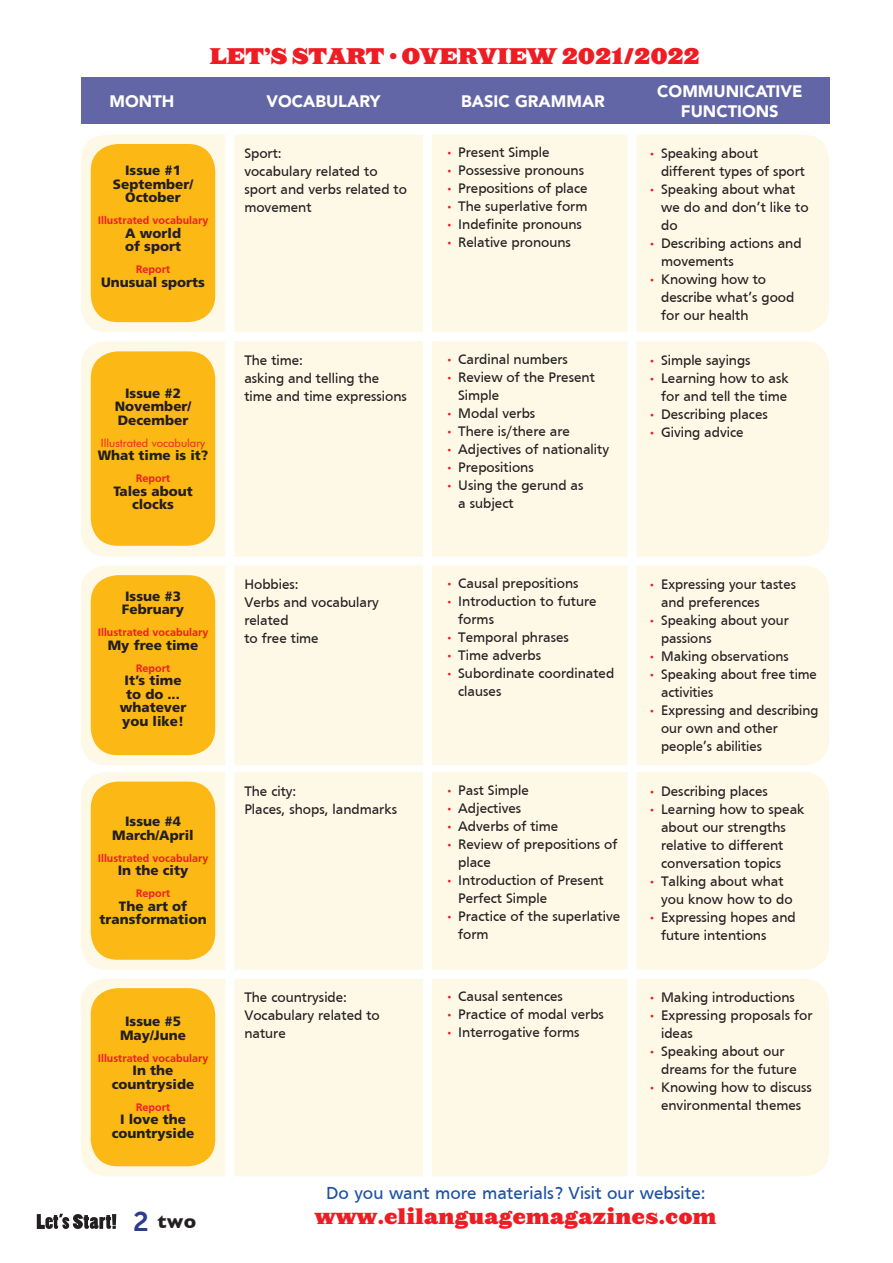
<style>
.page{position:relative;width:893px;height:1263px;background:#fff}
.page>*{position:absolute;margin:0;border:0;box-sizing:border-box;transform-origin:0 0}
.t1{font:27px "Museo Sans 700";color:#2b3b8d}
.t2{font:21px "Saracen HTF Black";color:#ee1d23}
.t3{font:21px "Saracen HTF Black";letter-spacing:.025em;color:#ee1d23}
.t4{font:700 19.5px "Gill Sans";color:#231f20}
.t5{font:18px "Frutiger";color:#1c52a4}
.t6{font:900 16.5px/19.5px "Avenir";color:#fff;text-align:center}
.t7{font:14.25px/18px "Frutiger";color:#231f20}
.t8{font:900 13.5px/13.5px "Frutiger";color:#231f20;text-align:center}
.t9{font:700 11.25px "Frutiger";color:#ee1d23}
.t10{font:11.25px "Futura BT";color:#ee1d23}
.s1{font-size:13.5px;color:#ee1d23}
</style>
<div class="page">
<div style="left:81px;top:135px;width:748px;height:197px;background:#fef9e7;border-radius:26px"></div>
<div style="left:91px;top:144px;width:124px;height:178px;background:#fcb814;border-radius:27px"></div>
<div style="left:81px;top:341px;width:748px;height:216px;background:#fef9e7;border-radius:26px"></div>
<div style="left:91px;top:351px;width:124px;height:195px;background:#fcb814;border-radius:27px"></div>
<div style="left:81px;top:566px;width:748px;height:199px;background:#fef9e7;border-radius:26px"></div>
<div style="left:91px;top:575px;width:124px;height:180px;background:#fcb814;border-radius:27px"></div>
<div style="left:81px;top:772px;width:748px;height:198px;background:#fef9e7;border-radius:26px"></div>
<div style="left:91px;top:781px;width:124px;height:179px;background:#fcb814;border-radius:27px"></div>
<div style="left:81px;top:979px;width:748px;height:197px;background:#fef9e7;border-radius:26px"></div>
<div style="left:91px;top:988px;width:124px;height:178px;background:#fcb814;border-radius:27px"></div>
<div style="left:225px;top:125px;width:9px;height:1063px;background:#fff"></div>
<div style="left:628px;top:125px;width:9px;height:1062px;background:#fff"></div>
<div style="left:423px;top:125px;width:9px;height:1063px;background:#fff"></div>
<div style="left:81px;top:77px;width:748px;height:47px;background:#6366a6"></div>
<svg style="left:37px;top:1214px;width:79px;height:15px"></svg>
<h2 class="t2" style="left:210px;top:42px;width:492px">LET’S START • OVERVIEW 2021/2022</h2>
<p class="t6" style="left:110px;top:91px;width:66px">MONTH</p>
<p class="t6" style="left:461px;top:91px;width:145px">BASIC GRAMMAR</p>
<p class="t6" style="left:657px;top:82px;width:147px">COMMUNICATIVE<br>FUNCTIONS</p>
<p class="t6" style="left:266px;top:91px;width:115px">VOCABULARY</p>
<p class="t8" style="left:113px;top:164px;width:82px">Issue #1<br>September/<br>October</p>
<p class="t9" style="left:98px;top:214px;width:112px">Illustrated vocabulary</p>
<p class="t8" style="left:125px;top:226px;width:57px;text-align:left">A world of sport</p>
<p class="t9" style="left:136px;top:263px;width:36px">Report</p>
<p class="t8" style="left:101px;top:275px;width:105px">Unusual sports</p>
<p class="t8" style="left:115px;top:386px;width:78px">Issue #2<br>November/<br>December</p>
<p class="t10" style="left:101px;top:436px;width:106px">Illustrated vocabulary</p>
<p class="t8" style="left:98px;top:448px;width:112px">What time is it?</p>
<p class="t9" style="left:136px;top:472px;width:36px">Report</p>
<p class="t8" style="left:113px;top:484px;width:81px">Tales about clocks</p>
<p class="t8" style="left:122px;top:589px;width:64px;text-align:left">Issue #3<br>February</p>
<p class="t9" style="left:98px;top:626px;width:112px">Illustrated vocabulary</p>
<p class="t8" style="left:108px;top:638px;width:92px">My free time</p>
<p class="t9" style="left:136px;top:661px;width:36px">Report</p>
<p class="t8" style="left:120px;top:673px;width:68px">It’s time to do ... whatever you like!</p>
<p class="t8" style="left:112px;top:815px;width:83px">Issue #4<br>March/April</p>
<p class="t9" style="left:98px;top:852px;width:112px">Illustrated vocabulary</p>
<p class="t8" style="left:118px;top:864px;width:72px">In the city</p>
<p class="t9" style="left:136px;top:887px;width:36px">Report</p>
<p class="t8" style="left:99px;top:899px;width:109px">The art of transformation</p>
<p class="t8" style="left:120px;top:1014px;width:68px">Issue #5<br>May/June</p>
<p class="t9" style="left:98px;top:1051px;width:112px">Illustrated vocabulary</p>
<p class="t8" style="left:112px;top:1063px;width:84px">In the countryside</p>
<p class="t9" style="left:136px;top:1100px;width:36px">Report</p>
<p class="t8" style="left:112px;top:1112px;width:84px">I love the countryside</p>
<p class="t7" style="left:244px;top:144px;width:164px">Sport:<br>vocabulary related to sport and verbs related to movement</p>
<p class="t7" style="left:445px;top:143px;width:106px"><span class="s1">•</span> Present Simple</p>
<p class="t7" style="left:445px;top:161px;width:140px"><span class="s1">•</span> Possessive pronouns</p>
<p class="t7" style="left:445px;top:179px;width:144px"><span class="s1">•</span> Prepositions of place</p>
<p class="t7" style="left:445px;top:197px;width:143px"><span class="s1">•</span> The superlative form</p>
<p class="t7" style="left:445px;top:215px;width:138px"><span class="s1">•</span> Indefinite pronouns</p>
<p class="t7" style="left:445px;top:233px;width:127px"><span class="s1">•</span> Relative pronouns</p>
<p class="t7" style="left:244px;top:351px;width:164px">The time:<br>asking and telling the time and time expressions</p>
<p class="t7" style="left:445px;top:350px;width:124px"><span class="s1">•</span> Cardinal numbers</p>
<p class="t7" style="left:458px;top:368px;width:138px;text-indent:-13px"><span class="s1">•</span> Review of the Present<br>Simple</p>
<p class="t7" style="left:445px;top:404px;width:91px"><span class="s1">•</span> Modal verbs</p>
<p class="t7" style="left:445px;top:422px;width:126px"><span class="s1">•</span> There is/there are</p>
<p class="t7" style="left:445px;top:440px;width:165px"><span class="s1">•</span> Adjectives of nationality</p>
<p class="t7" style="left:445px;top:458px;width:90px"><span class="s1">•</span> Prepositions</p>
<p class="t7" style="left:458px;top:476px;width:127px;text-indent:-13px"><span class="s1">•</span> Using the gerund as a subject</p>
<p class="t7" style="left:244px;top:575px;width:136px">Hobbies:<br>Verbs and vocabulary related<br>to free time</p>
<p class="t7" style="left:445px;top:574px;width:135px"><span class="s1">•</span> Causal prepositions</p>
<p class="t7" style="left:458px;top:592px;width:140px;text-indent:-13px"><span class="s1">•</span> Introduction to future forms</p>
<p class="t7" style="left:445px;top:628px;width:125px"><span class="s1">•</span> Temporal phrases</p>
<p class="t7" style="left:445px;top:646px;width:97px"><span class="s1">•</span> Time adverbs</p>
<p class="t7" style="left:458px;top:664px;width:158px;text-indent:-13px"><span class="s1">•</span> Subordinate coordinated clauses</p>
<p class="t7" style="left:244px;top:782px;width:154px">The city:<br>Places, shops, landmarks</p>
<p class="t7" style="left:445px;top:781px;width:85px"><span class="s1">•</span> Past Simple</p>
<p class="t7" style="left:445px;top:799px;width:77px"><span class="s1">•</span> Adjectives</p>
<p class="t7" style="left:445px;top:817px;width:114px"><span class="s1">•</span> Adverbs of time</p>
<p class="t7" style="left:458px;top:835px;width:161px;text-indent:-13px"><span class="s1">•</span> Review of prepositions of place</p>
<p class="t7" style="left:458px;top:871px;width:147px;text-indent:-13px"><span class="s1">•</span> Introduction of Present<br>Perfect Simple</p>
<p class="t7" style="left:458px;top:907px;width:164px;text-indent:-13px"><span class="s1">•</span> Practice of the superlative form</p>
<p class="t7" style="left:244px;top:988px;width:137px">The countryside:<br>Vocabulary related to nature</p>
<p class="t7" style="left:445px;top:987px;width:119px"><span class="s1">•</span> Causal sentences</p>
<p class="t7" style="left:445px;top:1005px;width:160px"><span class="s1">•</span> Practice of modal verbs</p>
<p class="t7" style="left:445px;top:1023px;width:136px"><span class="s1">•</span> Interrogative forms</p>
<p class="t7" style="left:661px;top:144px;width:145px;text-indent:-13px"><span class="s1">•</span> Speaking about different types of sport</p>
<p class="t7" style="left:661px;top:180px;width:149px;text-indent:-13px"><span class="s1">•</span> Speaking about what we do and don’t like to do</p>
<p class="t7" style="left:661px;top:234px;width:142px;text-indent:-13px"><span class="s1">•</span> Describing actions and movements</p>
<p class="t7" style="left:661px;top:270px;width:135px;text-indent:-13px"><span class="s1">•</span> Knowing how to describe what’s good for our health</p>
<p class="t7" style="left:648px;top:351px;width:104px"><span class="s1">•</span> Simple sayings</p>
<p class="t7" style="left:648px;top:369px;width:142px;text-align:right"><span class="s1">•</span> Learning how to ask for and tell the time</p>
<p class="t7" style="left:648px;top:405px;width:121px"><span class="s1">•</span> Describing places</p>
<p class="t7" style="left:648px;top:423px;width:97px"><span class="s1">•</span> Giving advice</p>
<p class="t7" style="left:661px;top:575px;width:136px;text-indent:-13px"><span class="s1">•</span> Expressing your tastes and preferences</p>
<p class="t7" style="left:661px;top:611px;width:129px;text-indent:-13px"><span class="s1">•</span> Speaking about your passions</p>
<p class="t7" style="left:648px;top:647px;width:142px"><span class="s1">•</span> Making observations</p>
<p class="t7" style="left:661px;top:665px;width:157px;text-indent:-13px"><span class="s1">•</span> Speaking about free time activities</p>
<p class="t7" style="left:661px;top:701px;width:159px;text-indent:-13px"><span class="s1">•</span> Expressing and describing our own and other people’s abilities</p>
<p class="t7" style="left:648px;top:782px;width:121px"><span class="s1">•</span> Describing places</p>
<p class="t7" style="left:661px;top:800px;width:145px;text-indent:-13px"><span class="s1">•</span> Learning how to speak about our strengths relative to different conversation topics</p>
<p class="t7" style="left:661px;top:872px;width:133px;text-indent:-13px"><span class="s1">•</span> Talking about what you know how to do</p>
<p class="t7" style="left:661px;top:908px;width:136px;text-indent:-13px"><span class="s1">•</span> Expressing hopes and future intentions</p>
<p class="t7" style="left:648px;top:988px;width:148px"><span class="s1">•</span> Making introductions</p>
<p class="t7" style="left:661px;top:1006px;width:153px;text-indent:-13px"><span class="s1">•</span> Expressing proposals for ideas</p>
<p class="t7" style="left:661px;top:1042px;width:137px;text-indent:-13px"><span class="s1">•</span> Speaking about our dreams for the future</p>
<p class="t7" style="left:648px;top:1078px;width:165px;text-align:center"><span class="s1">•</span> Knowing how to discuss environmental themes</p>
<p class="t5" style="left:326px;top:1182px;width:381px">Do you want more materials? Visit our website:</p>
<h1 class="t1" style="left:133px;top:1206px;width:17px">2</h1>
<h3 class="t4" style="left:157px;top:1206px;width:40px">two</h3>
<h2 class="t3" style="left:315px;top:1201px;width:403px">www.elilanguagemagazines.com</h2>
</div>
